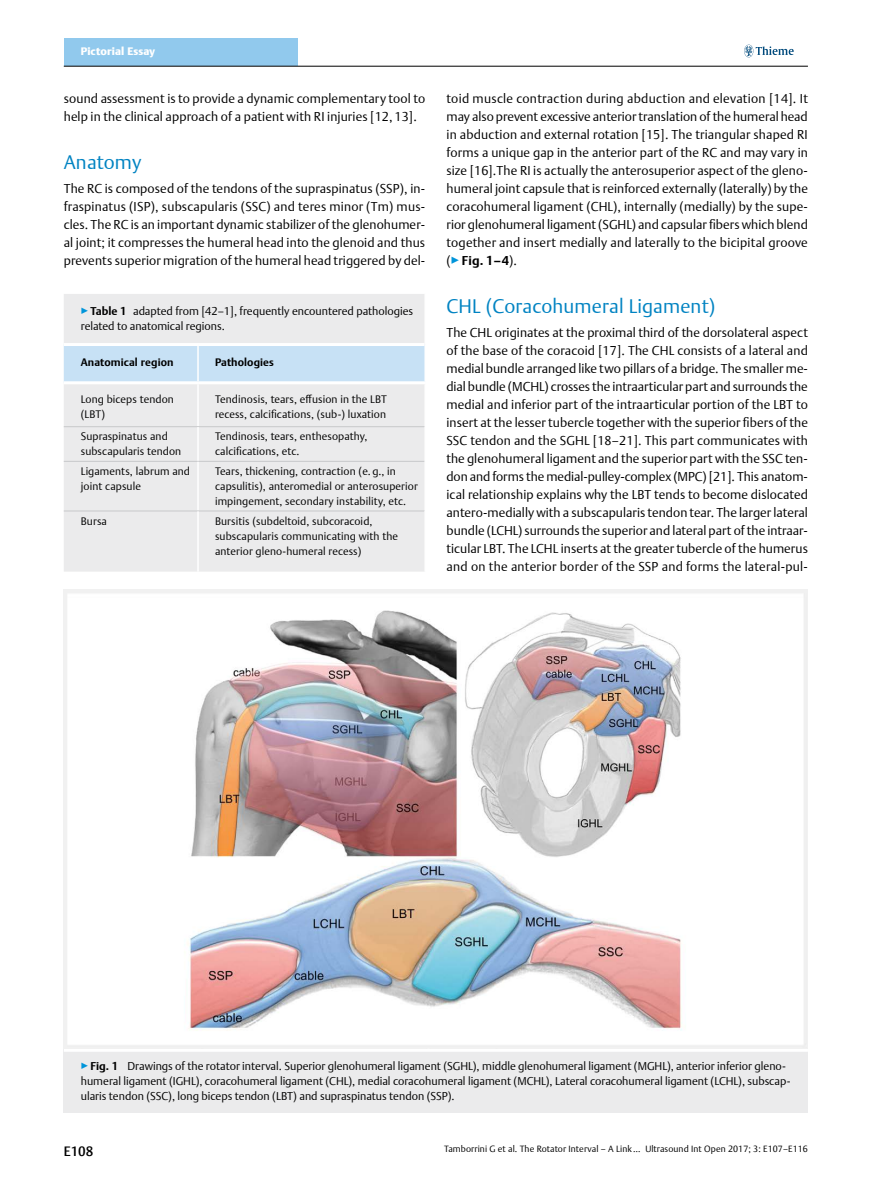
<style>
.page{position:relative;width:893px;height:1191px;background:#fff}
.page>*{position:absolute;margin:0;border:0;box-sizing:border-box;transform-origin:0 0}
.t1{font:300 19.5px "Thieme Argo 2011";letter-spacing:.01em;color:#0083c2}
.t2{font:500 13.5px "Thieme Argo 2011";color:#000}
.t3{font:300 12.75px/18px "Thieme Argo 2011";letter-spacing:.01em;color:#000;text-align:justify}
.t4{font:300 11.25px/15px "Thieme Argo 2011";color:#000}
.t5{font:300 10.8px/15px "Thieme Argo 2011";letter-spacing:.01em;color:#000}
.t6{font:700 10.8px "Thieme Argo 2011";letter-spacing:.01em;color:#000}
.t7{font:900 10.8px "Thieme Argo 2011";letter-spacing:.01em;color:#fff}
.t8{font:300 9px "Thieme Argo 2011";letter-spacing:.01em;color:#000}
.s1{color:#0095da}
.s2{font-weight:700}
</style>
<div class="page">
<div style="left:64px;top:38px;width:234px;height:28px;background:#91c9ed"></div>
<svg style="left:744px;top:45px;width:50px;height:12px"></svg>
<hr style="left:64px;top:66px;width:744px;height:1px;background:#000">
<div style="left:64px;top:294px;width:360px;height:277px;background:#ebebec"></div>
<div style="left:64px;top:346px;width:360px;height:35px;background:#c7e1f5"></div>
<hr style="left:64px;top:343px;width:134px;height:3px;background:#fff">
<hr style="left:64px;top:381px;width:134px;height:3px;background:#fff">
<hr style="left:198px;top:343px;width:226px;height:3px;background:#fff">
<hr style="left:198px;top:381px;width:228px;height:3px;background:#fff">
<hr style="left:197px;top:346px;width:2px;height:35px;background:#fff">
<hr style="left:197px;top:384px;width:2px;height:42px;background:#fff">
<hr style="left:64px;top:426px;width:134px;height:1px;background:#c7c8ca">
<hr style="left:198px;top:426px;width:226px;height:1px;background:#c7c8ca">
<hr style="left:197px;top:427px;width:2px;height:34px;background:#fff">
<hr style="left:64px;top:461px;width:134px;height:1px;background:#c7c8ca">
<hr style="left:198px;top:461px;width:226px;height:1px;background:#c7c8ca">
<hr style="left:197px;top:462px;width:2px;height:48px;background:#fff">
<hr style="left:64px;top:510px;width:134px;height:1px;background:#c7c8ca">
<hr style="left:198px;top:510px;width:226px;height:1px;background:#c7c8ca">
<hr style="left:197px;top:511px;width:2px;height:60px;background:#fff">
<div style="left:64px;top:1048px;width:744px;height:64px;background:#ebebec"></div>
<hr style="left:64px;top:1048px;width:744px;height:3px;background:#fff">
<img style="left:64px;top:589px;width:744px;height:459px">
<p class="t7" style="left:81px;top:44px;width:76px">Pictorial Essay</p>
<p class="t3" style="left:64px;top:89px;width:363px">sound assessment is to provide a dynamic complementary tool to help in the clinical approach of a patient with RI injuries [12, 13].</p>
<h1 class="t1" style="left:64px;top:149px;width:79px">Anatomy</h1>
<p class="t3" style="left:64px;top:179px;width:363px">The RC is composed of the tendons of the supraspinatus (SSP), in&shy;fraspinatus (ISP), subscapularis (SSC) and teres minor (Tm) mus&shy;cles. The RC is an important dynamic stabilizer of the glenohumer&shy;al joint; it compresses the humeral head into the glenoid and thus prevents superior migration of the humeral head triggered by del-</p>
<p class="t4" style="left:81px;top:303px;width:334px"><span class="s1">▶</span><span class="s2">Table 1</span> adapted from [42–1], frequently encountered pathologies related to anatomical regions.</p>
<p class="t6" style="left:81px;top:355px;width:94px">Anatomical region</p>
<p class="t6" style="left:215px;top:355px;width:60px">Pathologies</p>
<p class="t5" style="left:81px;top:391px;width:95px">Long biceps tendon (LBT)</p>
<p class="t5" style="left:215px;top:391px;width:173px">Tendinosis, tears, effusion in the LBT recess, calcifications, (sub-) luxation</p>
<p class="t5" style="left:81px;top:429px;width:102px">Supraspinatus and subscapularis tendon</p>
<p class="t5" style="left:215px;top:429px;width:154px">Tendinosis, tears, enthesopathy, calcifications, etc.</p>
<p class="t5" style="left:81px;top:463px;width:111px">Ligaments, labrum and joint capsule</p>
<p class="t5" style="left:215px;top:463px;width:204px">Tears, thickening, contraction (e. g., in capsulitis), anteromedial or anterosuperior impingement, secondary instability, etc.</p>
<p class="t5" style="left:81px;top:513px;width:28px">Bursa</p>
<p class="t5" style="left:215px;top:513px;width:185px">Bursitis (subdeltoid, subcoracoid, subscapularis communicating with the anterior gleno-humeral recess)</p>
<p class="t3" style="left:446px;top:89px;width:363px">toid muscle contraction during abduction and elevation [14]. It may also prevent excessive anterior translation of the humeral head in abduction and external rotation [15]. The triangular shaped RI forms a unique gap in the anterior part of the RC and may vary in size [16].The RI is actually the anterosuperior aspect of the gleno&shy;humeral joint capsule that is reinforced externally (laterally) by the coracohumeral ligament (CHL), internally (medially) by the supe&shy;rior glenohumeral ligament (SGHL) and capsular fibers which blend together and insert medially and laterally to the bicipital groove (<span class="s1">▶</span><span class="s2">Fig. 1– 4</span>).</p>
<h1 class="t1" style="left:446px;top:293px;width:271px">CHL (Coracohumeral Ligament)</h1>
<p class="t3" style="left:446px;top:323px;width:363px">The CHL originates at the proximal third of the dorsolateral aspect of the base of the coracoid [17]. The CHL consists of a lateral and medial bundle arranged like two pillars of a bridge. The smaller me&shy;dial bundle (MCHL) crosses the intraarticular part and surrounds the medial and inferior part of the intraarticular portion of the LBT to insert at the lesser tubercle together with the superior fibers of the SSC tendon and the SGHL [18–21]. This part communicates with the glenohumeral ligament and the superior part with the SSC ten&shy;don and forms the medial-pulley-complex (MPC) [21]. This anatom&shy;ical relationship explains why the LBT tends to become dislocated antero-medially with a subscapularis tendon tear. The larger lateral bundle (LCHL) surrounds the superior and lateral part of the intraar&shy;ticular LBT. The LCHL inserts at the greater tubercle of the humerus and on the anterior border of the SSP and forms the lateral-pul-</p>
<p class="t4" style="left:81px;top:1058px;width:711px"><span class="s1">▶</span><span class="s2">Fig. 1</span> Drawings of the rotator interval. Superior glenohumeral ligament (SGHL), middle glenohumeral ligament (MGHL), anterior inferior gleno&shy;humeral ligament (IGHL), coracohumeral ligament (CHL), medial coracohumeral ligament (MCHL), Lateral coracohumeral ligament (LCHL), subscap&shy;ularis tendon (SSC), long biceps tendon (LBT) and supraspinatus tendon (SSP).</p>
<p class="t2" style="left:64px;top:1142px;width:31px">E108</p>
<p class="t8" style="left:444px;top:1143px;width:365px">Tamborrini G et al. The Rotator Interval – A Link … Ultrasound Int Open 2017; 3: E107–E116</p>
</div>
